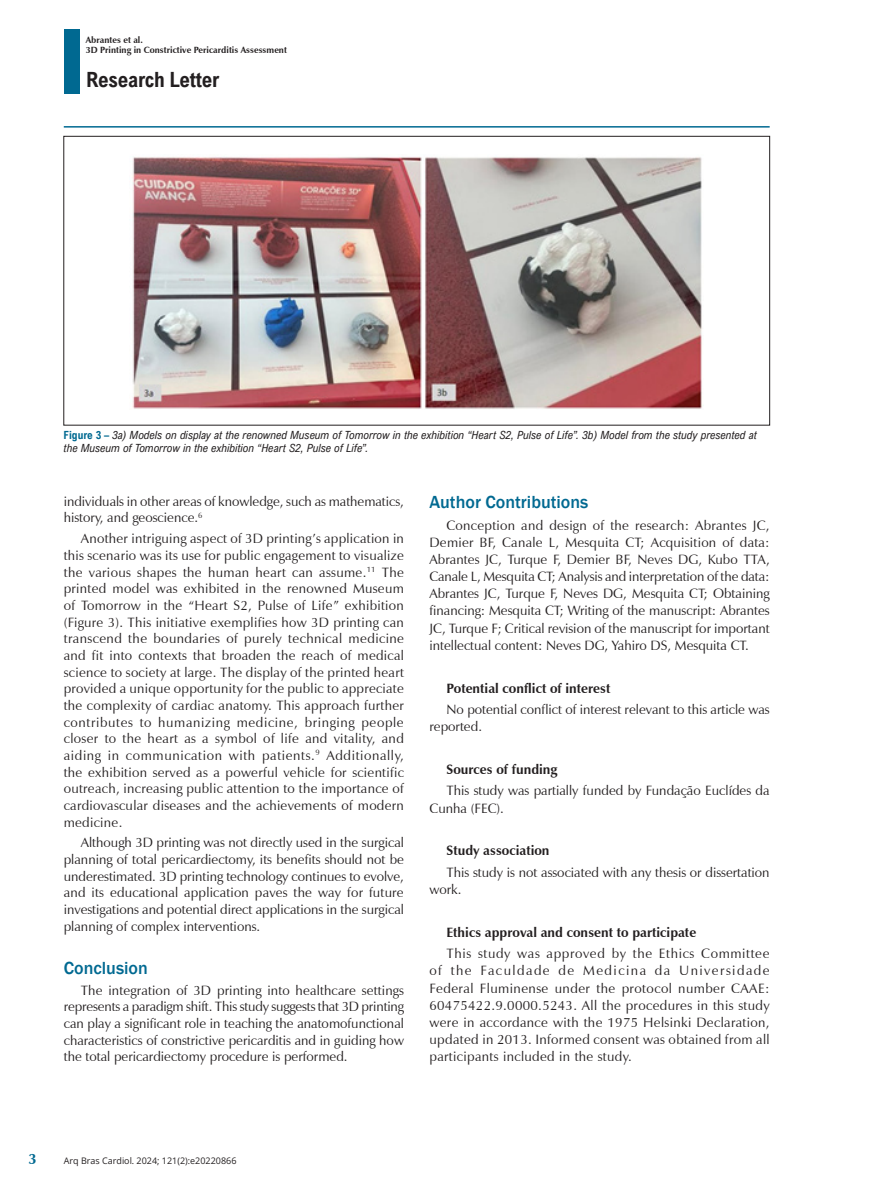
<style>
.page{position:relative;width:893px;height:1191px;background:#fff}
.page>*{position:absolute;margin:0;border:0;box-sizing:border-box;transform-origin:0 0}
.t1{font:700 21px "Arial Nova Cond";letter-spacing:-.01em;color:#231f20}
._02_-_TITULO_-_MATERIA{font:500 18px "Franklin Gothic";color:#006991}
.t2{font:700 15px "Zapf Humanist 601 BT";color:#006991}
._01-TEXTO_BASICO{font:13.5px/16.6px "Zapf Humanist 601 BT";color:#231f20;text-align:justify}
._04_-_SUBTITULO_SECUNDARIO_-_MATERIA{font:700 13.5px "Zapf Humanist 601 BT";color:#231f20}
._06_-_LEGENDA_FIGURA_E_TABELA{font:italic 11.25px/13.5px "Arial Nova Cond";color:#231f20}
.t3{font:700 9px/10.8px "Zapf Humanist 601 BT";color:#231f20}
.t4{font:9px "Open Sans";color:#231f20}
.s1{font-weight:700;font-style:normal;color:#006991}
</style>
<div class="page">
<hr style="left:64px;top:126px;width:706px;height:2px;background:#006991">
<div style="left:64px;top:29px;width:16px;height:65px;background:#006991"></div>
<img style="left:132px;top:157px;width:572px;height:252px">
<p class="t3" style="left:86px;top:34px;width:203px">Abrantes et al.<br>3D Printing in Constrictive Pericarditis Assessment</p>
<h1 class="t1" style="left:86px;top:67px;width:135px">Research Letter</h1>
<p class="_06_-_LEGENDA_FIGURA_E_TABELA" style="left:64px;top:428px;width:695px"><span class="s1">Figure 3 –</span> 3a) Models on display at the renowned Museum of Tomorrow in the exhibition “Heart S2, Pulse of Life”. 3b) Model from the study presented at the Museum of Tomorrow in the exhibition “Heart S2, Pulse of Life”.</p>
<p class="_01-TEXTO_BASICO" style="left:64px;top:493px;width:342px">individuals in other areas of knowledge, such as mathematics, history, and geoscience.<sup>6</sup></p>
<p class="_01-TEXTO_BASICO" style="left:64px;top:530px;width:342px;text-indent:17px">Another intriguing aspect of 3D printing’s application in this scenario was its use for public engagement to visualize the various shapes the human heart can assume.<sup>11</sup> The printed model was exhibited in the renowned Museum of Tomorrow in the “Heart S2, Pulse of Life” exhibition (Figure 3). This initiative exemplifies how 3D printing can transcend the boundaries of purely technical medicine and fit into contexts that broaden the reach of medical science to society at large. The display of the printed heart provided a unique opportunity for the public to appreciate the complexity of cardiac anatomy. This approach further contributes to humanizing medicine, bringing people closer to the heart as a symbol of life and vitality, and aiding in communication with patients.<sup>9</sup> Additionally, the exhibition served as a powerful vehicle for scientific outreach, increasing public attention to the importance of cardiovascular diseases and the achievements of modern medicine.</p>
<p class="_01-TEXTO_BASICO" style="left:64px;top:834px;width:342px;text-indent:17px">Although 3D printing was not directly used in the surgical planning of total pericardiectomy, its benefits should not be underestimated. 3D printing technology continues to evolve, and its educational application paves the way for future investigations and potential direct applications in the surgical planning of complex interventions.</p>
<p class="_02_-_TITULO_-_MATERIA" style="left:64px;top:956px;width:86px">Conclusion</p>
<p class="_01-TEXTO_BASICO" style="left:64px;top:981px;width:342px;text-indent:17px">The integration of 3D printing into healthcare settings represents a paradigm shift. This study suggests that 3D printing can play a significant role in teaching the anatomofunctional characteristics of constrictive pericarditis and in guiding how the total pericardiectomy procedure is performed.</p>
<p class="_02_-_TITULO_-_MATERIA" style="left:429px;top:491px;width:160px">Author Contributions</p>
<p class="_01-TEXTO_BASICO" style="left:429px;top:516px;width:342px;line-height:17.1px;text-indent:17px">Conception and design of the research: Abrantes JC, Demier BF, Canale L, Mesquita CT; Acquisition of data:<br>Abrantes JC, Turque F, Demier BF, Neves DG, Kubo TTA, Canale L, Mesquita CT; Analysis and interpretation of the data:<br>Abrantes JC, Turque F, Neves DG, Mesquita CT; Obtaining financing: Mesquita CT; Writing of the manuscript: Abrantes JC, Turque F; Critical revision of the manuscript for important intellectual content: Neves DG, Yahiro DS, Mesquita CT.</p>
<p class="_04_-_SUBTITULO_SECUNDARIO_-_MATERIA" style="left:446px;top:679px;width:165px">Potential conflict of interest</p>
<p class="_01-TEXTO_BASICO" style="left:429px;top:701px;width:342px;line-height:17.1px;text-indent:17px">No potential conflict of interest relevant to this article was reported.</p>
<p class="_04_-_SUBTITULO_SECUNDARIO_-_MATERIA" style="left:446px;top:761px;width:113px">Sources of funding</p>
<p class="_01-TEXTO_BASICO" style="left:429px;top:782px;width:342px;line-height:17.1px;text-indent:17px">This study was partially funded by Fundação Euclídes da<br>Cunha (FEC).</p>
<p class="_04_-_SUBTITULO_SECUNDARIO_-_MATERIA" style="left:446px;top:842px;width:105px">Study association</p>
<p class="_01-TEXTO_BASICO" style="left:429px;top:863px;width:342px;line-height:17.1px;text-indent:17px">This study is not associated with any thesis or dissertation work.</p>
<p class="_04_-_SUBTITULO_SECUNDARIO_-_MATERIA" style="left:446px;top:924px;width:251px">Ethics approval and consent to participate</p>
<p class="_01-TEXTO_BASICO" style="left:429px;top:945px;width:342px;line-height:17.1px;text-indent:17px">This study was approved by the Ethics Committee of the Faculdade de Medicina da Universidade Federal Fluminense under the protocol number CAAE:<br>60475422.9.0000.5243. All the procedures in this study were in accordance with the 1975 Helsinki Declaration, updated in 2013. Informed consent was obtained from all participants included in the study.</p>
<p class="t2" style="left:29px;top:1149px;width:10px">3</p>
<p class="t4" style="left:64px;top:1154px;width:174px">Arq Bras Cardiol. 2024; 121(2):e20220866</p>
</div>
